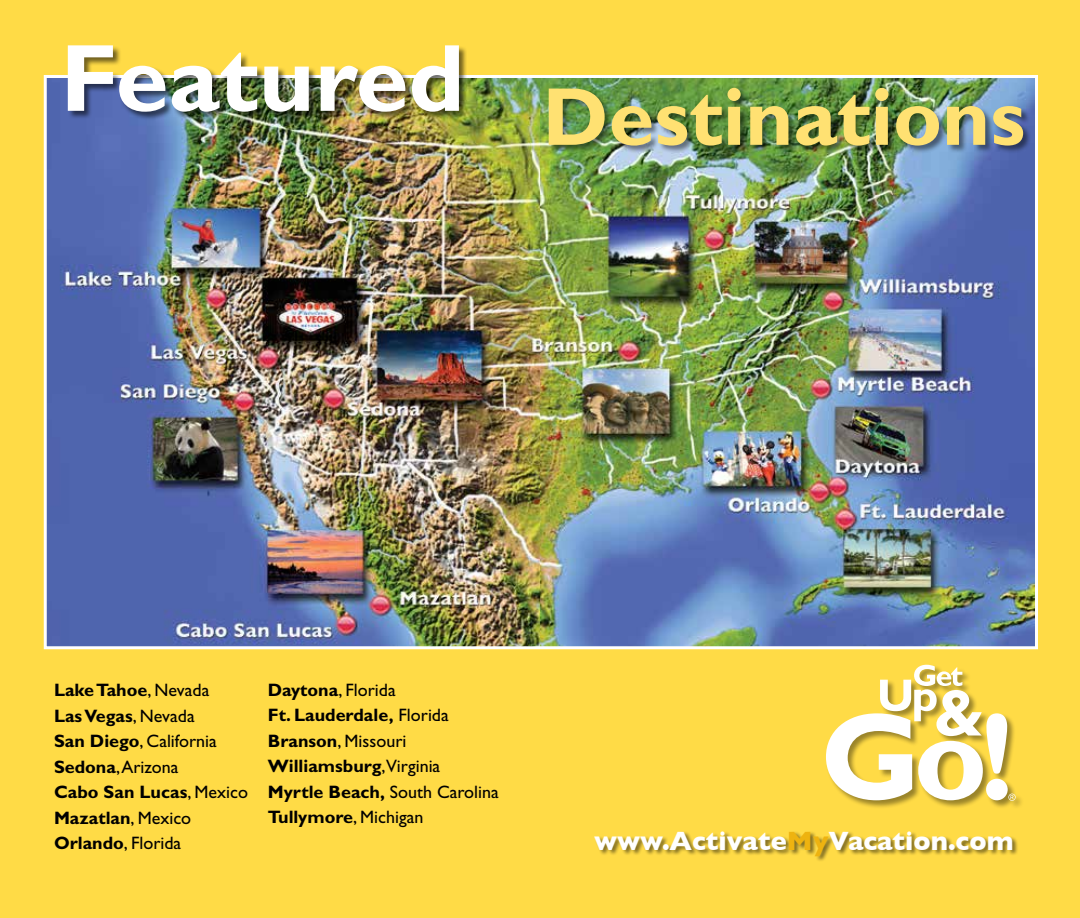
<style>
.page{position:relative;width:1080px;height:918px;background:#fff}
.page>*{position:absolute;margin:0;border:0;box-sizing:border-box;transform-origin:0 0}
.t1{font:700 96px "Gill Sans Std";color:#fff}
.t2{font:700 82.5px "Gill Sans Std";color:#ffe172}
.t3{font:700 27px "Gill Sans";color:#fff}
.t4{font:700 18px/25.5px "Gill Sans Std";color:#000}
.s1{font-weight:400}
.s2{color:#eeb310}
</style>
<div class="page">
<div style="left:0;top:0;width:540px;height:918px;background:#ffdb46"></div>
<img style="left:44px;top:75px;width:496px;height:574px">
<div style="left:68px;top:45px;width:399px;height:76px;background:#000;opacity:.56"></div>
<div style="left:540px;top:0;width:540px;height:918px;background:#ffdb46"></div>
<img style="left:540px;top:75px;width:498px;height:574px">
<div style="left:594px;top:831px;width:425px;height:31px;background:#000;opacity:.49"></div>
<div style="left:549px;top:88px;width:483px;height:66px;background:#000;opacity:.47"></div>
<div style="left:825px;top:665px;width:199px;height:145px;background:#000;opacity:.4"></div>
<svg style="left:826px;top:665px;width:190px;height:136px"></svg>
<h1 class="t1" style="left:61px;top:22px;width:406px">Featured</h1>
<h2 class="t2" style="left:543px;top:68px;width:484px">Destinations</h2>
<p class="t4" style="left:54px;top:677px;width:195px">Lake Tahoe<span class="s1">, Nevada<br></span>Las Vegas<span class="s1">, Nevada<br></span>San Diego<span class="s1">, California<br></span>Sedona<span class="s1">, Arizona<br></span>Cabo San Lucas<span class="s1">, Mexico<br></span>Mazatlan<span class="s1">, Mexico<br></span>Orlando<span class="s1">, Florida</span></p>
<p class="t4" style="left:268px;top:677px;width:232px">Daytona<span class="s1">, Florida<br></span>Ft. Lauderdale, <span class="s1">Florida<br></span>Branson<span class="s1">, Missouri<br></span>Williamsburg<span class="s1">,Virginia<br></span>Myrtle Beach, <span class="s1">South Carolina<br></span>Tullymore<span class="s1">, Michigan</span></p>
<h3 class="t3" style="left:594px;top:825px;width:421px">www.Activate<span class="s2">My</span>Vacation.com</h3>
</div>
